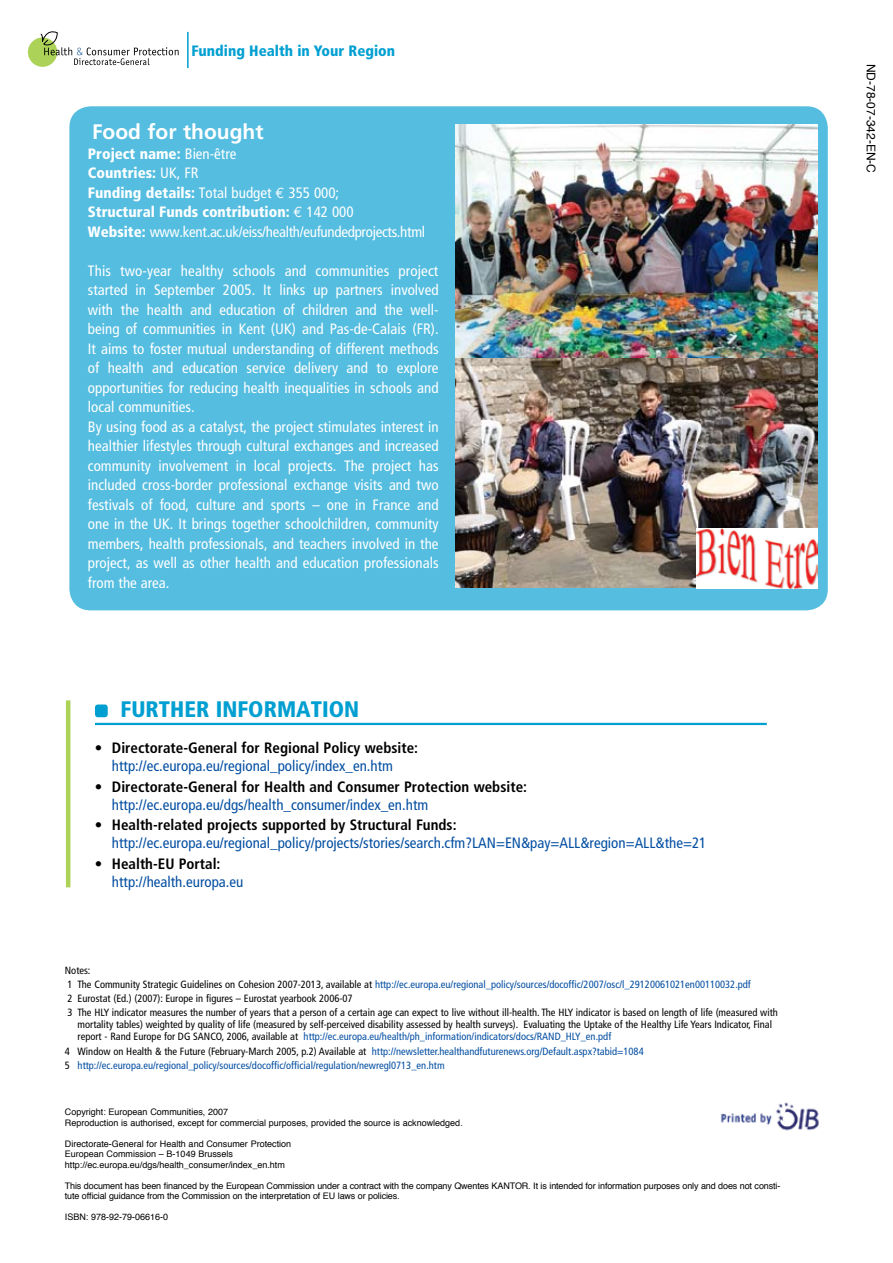
<style>
.page{position:relative;width:893px;height:1263px;background:#fff}
.page>*{position:absolute;margin:0;border:0;box-sizing:border-box;transform-origin:0 0}
.t1{font:900 condensed 22.5px "Frutiger";color:#009fd1}
.t2{font:700 21px "Frutiger";color:#fff}
.t3{font:condensed 15px/19.5px "Frutiger";color:#fff}
.t4{font:condensed 15px/18px "Frutiger";color:#034ea2}
.t5{font:condensed 15px/19.5px "Frutiger";letter-spacing:-.02em;color:#fff}
.t6{font:700 condensed 15px/18px "Frutiger";color:#000}
.t7{font:900 condensed 15px "Frutiger";color:#009fd1}
.t8{font:12px "Helvetica";color:#000}
.t9{font:condensed 10.5px/14.1px "Frutiger";color:#000}
.t10{font:condensed 10.5px/14.1px "Frutiger";color:#034ea2}
.t11{font:9px/10.5px "Helvetica";color:#000}
.s1{font-weight:900}
.s2{font-family:"Euro Mono Std";font-stretch:normal}
.s3{color:#000}
.s4{font-weight:700;color:#000}
.s5{font-weight:400}
.s6{font-weight:400;color:#034ea2}
.s7{color:#034ea2}
</style>
<div class="page">
<hr style="left:95px;top:723px;width:672px;height:2px;background:#009fd1">
<div style="left:95px;top:704px;width:13px;height:13px;background:#009fd1;border-radius:3px"></div>
<hr style="left:66px;top:700px;width:4px;height:187px;background:#acd258">
<hr style="left:187px;top:32px;width:2px;height:36px;background:#009fd1">
<div style="left:28px;top:37px;width:29px;height:30px;background:#acd258;border-radius:50%"></div>
<svg style="left:40px;top:32px;width:139px;height:33px"></svg>
<img style="left:720px;top:1102px;width:99px;height:29px">
<div style="left:69px;top:106px;width:759px;height:504px;background:#54bde0;border-radius:21px"></div>
<img style="left:455px;top:124px;width:362px;height:463px">
<img style="left:696px;top:528px;width:121px;height:61px">
<p class="t7" style="left:191px;top:41px;width:205px">Funding Health in Your Region</p>
<h2 class="t2" style="left:92px;top:119px;width:173px">Food for thought</h2>
<p class="t5" style="left:88px;top:144px;width:339px"><span class="s1">Project name:</span> Bien-être<br><span class="s1">Countries:</span> UK, FR<br><span class="s1">Funding details:</span> Total budget <span class="s2">€</span> 355 000;<br><span class="s1">Structural Funds contribution:</span> <span class="s2">€</span> 142 000<br><span class="s1">Website:</span> www.kent.ac.uk/eiss/health/eufundedprojects.html</p>
<p class="t3" style="left:88px;top:261px;width:352px">This two-year healthy schools and communities project started in September 2005. It links up partners involved with the health and education of children and the well&shy;being of communities in Kent (UK) and Pas-de-Calais (FR).<br>It aims to foster mutual understanding of different methods of health and education service delivery and to explore opportunities for reducing health inequalities in schools and local communities.<br>By using food as a catalyst, the project stimulates interest in healthier lifestyles through cultural exchanges and increased community involvement in local projects. The project has included cross-border professional exchange visits and two festivals of food, culture and sports – one in France and one in the UK. It brings together schoolchildren, community members, health professionals, and teachers involved in the project, as well as other health and education professionals from the area.</p>
<h1 class="t1" style="left:121px;top:696px;width:214px">FURTHER IN FORMATION</h1>
<p class="t4" style="left:95px;top:739px;width:325px;text-align:center"><span class="s3">•</span> <span class="s4">Directorate-General for Regional Policy website: </span>http://ec.europa.eu/regional_policy/index_en.htm</p>
<p class="t6" style="left:112px;top:777px;width:417px;text-indent:-17px"><span class="s5">•</span> Directorate-General for Health and Consumer Protection website: <span class="s6">http://ec.europa.eu/dgs/health_consumer/index_en.htm</span></p>
<p class="t4" style="left:112px;top:816px;width:596px;text-indent:-17px"><span class="s3">•</span> <span class="s4">Health-related projects supported by Structural Funds: </span>http://ec.europa.eu/regional_policy/projects/stories/search.cfm?LAN=EN&amp;pay=ALL&amp;region=ALL&amp;the=21</p>
<p class="t4" style="left:112px;top:855px;width:133px;text-indent:-17px"><span class="s3">•</span> <span class="s4">Health-EU Portal: </span>http://health.europa.eu</p>
<p class="t9" style="left:65px;top:963px;width:715px">Notes:<br>1 The Community Strategic Guidelines on Cohesion 2007-2013, available at <span class="s7">http://ec.europa.eu/regional_policy/sources/docoffic/2007/osc/l_29120061021en00110032.pdf<br></span>2 Eurostat (Ed.) (2007): Europe in figures – Eurostat yearbook 2006-07<br>3 The HLY indicator measures the number of years that a person of a certain age can expect to live without ill-health. The HLY indicator is based on length of life (measured with</p>
<p class="t9" style="left:78px;top:1019px;width:696px;line-height:12px">mortality tables) weighted by quality of life (measured by self-perceived disability assessed by health surveys). Evaluating the Uptake of the Healthy Life Years Indicator, Final report - Rand Europe for DG SANCO, 2006, available at <span class="s7">http://ec.europa.eu/health/ph_information/indicators/docs/RAND_HLY_en.pdf</span></p>
<p class="t10" style="left:65px;top:1044px;width:580px"><span class="s3">4 Window on Health &amp; the Future (February-March 2005, p.2) Available at</span> http://newsletter.healthandfuturenews.org/Default.aspx?tabid=1084<br><span class="s3">5</span> http://ec.europa.eu/regional_policy/sources/docoffic/official/regulation/newregl0713_en.htm</p>
<p class="t11" style="left:65px;top:1107px;width:399px">Copyright: European Communities, 2007<br>Reproduction is authorised, except for commercial purposes, provided the source is acknowledged.</p>
<p class="t11" style="left:65px;top:1138px;width:228px">Directorate-General for Health and Consumer Protection<br>European Commission – B-1049 Brussels http://ec.europa.eu/dgs/health_consumer/index_en.htm</p>
<p class="t11" style="left:65px;top:1180px;width:717px">This document has been financed by the European Commission under a contract with the company Qwentes KANTOR. It is intended for information purposes only and does not consti&shy;tute official guidance from the Commission on the interpretation of EU laws or policies.</p>
<p class="t11" style="left:65px;top:1212px;width:105px">ISBN: 978-92-79-06616-0</p>
<p class="t8" style="left:881px;top:64px;width:111px;rotate:90deg">ND-78-07-342-EN-C</p>
</div>
